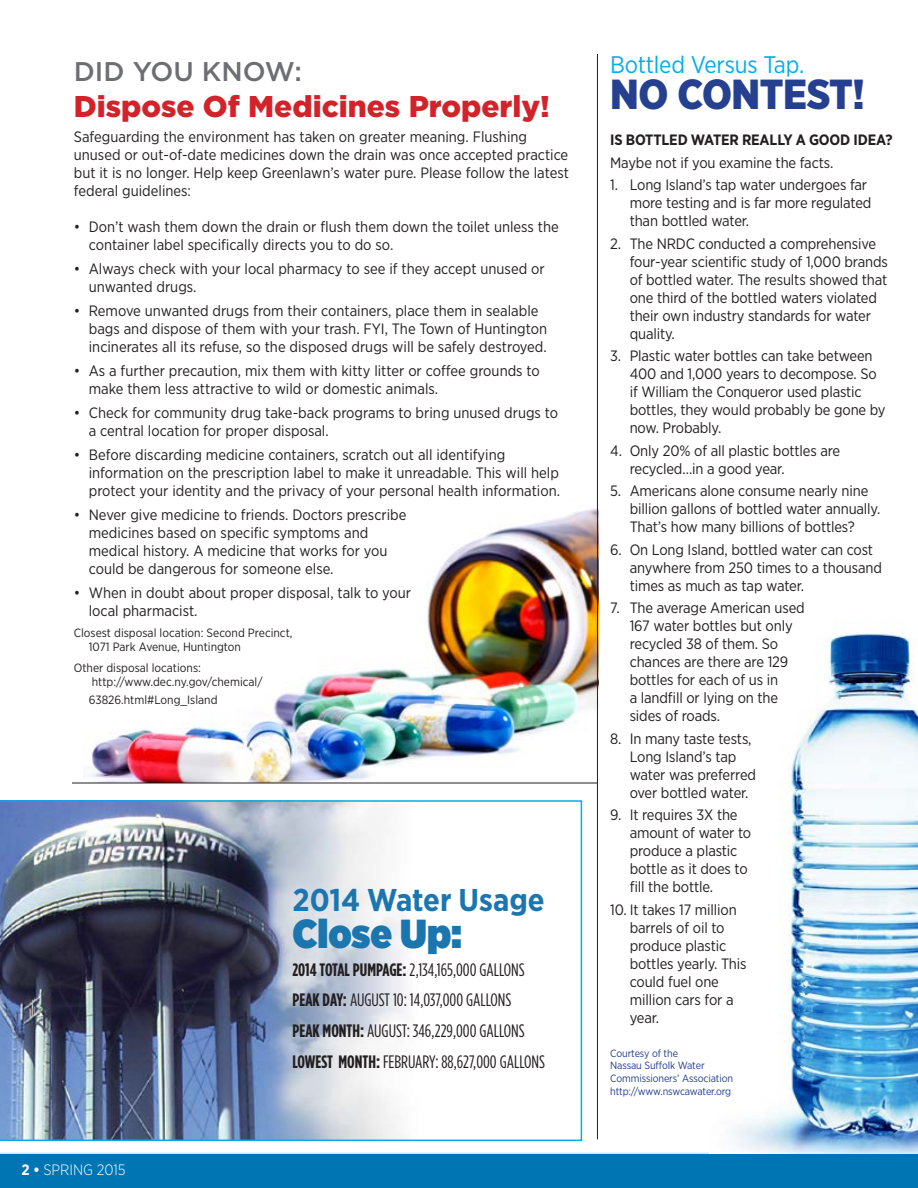
<style>
.page{position:relative;width:918px;height:1188px;background:#fff}
.page>*{position:absolute;margin:0;border:0;box-sizing:border-box;transform-origin:0 0}
.t1{font:900 42px "Gotham Narrow";letter-spacing:-.01em;color:#25408f}
.t2{font:900 40.5px "Gotham Narrow";color:#1b76b0}
.t3{font:700 31.5px "Gotham Narrow";color:#1b76b0}
.t4{font:900 30px "Gotham";color:#d2232a}
.t5{font:500 27px "Gotham";color:#6d6e71}
.t6{font:24px "Gotham Narrow";letter-spacing:-.01em;color:#00aeef}
.t7{font:18px/30.6px "Gotham Condensed";color:#231f20}
.t8{font:15px/18px "Gotham Narrow";letter-spacing:-.01em;color:#231f20}
.t9{font:700 15px "Gotham Narrow";letter-spacing:-.01em;color:#231f20}
.t10{font:300 15px "Gotham Narrow";color:#fff}
.t11{font:12px/14.4px "Gotham Narrow";color:#231f20}
.t12{font:10.5px/12.6px "Gotham Narrow";letter-spacing:-.01em;color:#25408f}
.s1{font-weight:700}
</style>
<div class="page">
<div style="left:0;top:1152px;width:918px;height:36px;background:#0075b4"></div>
<img style="left:83px;top:499px;width:514px;height:284px">
<hr style="left:597px;top:54px;width:1px;height:1085px;background:#231f20">
<img style="left:0;top:800px;width:582px;height:341px">
<hr style="left:72px;top:783px;width:526px;height:1px;background:#231f20">
<img style="left:709px;top:633px;width:209px;height:521px">
<h3 class="t5" style="left:74px;top:54px;width:230px">DID YOU KNOW:</h3>
<h3 class="t4" style="left:74px;top:86px;width:478px">Dispose Of Medicines Properly!</h3>
<p class="t8" style="left:74px;top:128px;width:497px">Safeguarding the environment has taken on greater meaning. Flushing unused or out-of-date medicines down the drain was once accepted practice but it is no longer. Help keep Greenlawn’s water pure. Please follow the latest federal guidelines:</p>
<p class="t8" style="left:89px;top:218px;width:472px;text-indent:-15px">• Don’t wash them down the drain or flush them down the toilet unless the container label specifically directs you to do so.</p>
<p class="t8" style="left:89px;top:260px;width:457px;text-indent:-15px">• Always check with your local pharmacy to see if they accept unused or unwanted drugs.</p>
<p class="t8" style="left:89px;top:302px;width:460px;text-indent:-15px">• Remove unwanted drugs from their containers, place them in sealable bags and dispose of them with your trash. FYI, The Town of Huntington incinerates all its refuse, so the disposed drugs will be safely destroyed.</p>
<p class="t8" style="left:89px;top:362px;width:453px;text-indent:-15px">• As a further precaution, mix them with kitty litter or coffee grounds to make them less attractive to wild or domestic animals.</p>
<p class="t8" style="left:89px;top:404px;width:471px;text-indent:-15px">• Check for community drug take-back programs to bring unused drugs to a central location for proper disposal.</p>
<p class="t8" style="left:89px;top:446px;width:473px;text-indent:-15px">• Before discarding medicine containers, scratch out all identifying information on the prescription label to make it unreadable. This will help protect your identity and the privacy of your personal health information.</p>
<p class="t8" style="left:89px;top:506px;width:319px;text-indent:-15px">• Never give medicine to friends. Doctors prescribe medicines based on specific symptoms and medical history. A medicine that works for you could be dangerous for someone else.</p>
<p class="t8" style="left:89px;top:584px;width:324px;text-indent:-15px">• When in doubt about proper disposal, talk to your local pharmacist.</p>
<p class="t11" style="left:89px;top:625px;width:205px;text-indent:-15px">Closest disposal location: Second Precinct,<br>1071 Park Avenue, Huntington</p>
<p class="t11" style="left:92px;top:660px;width:172px;text-indent:-18px">Other disposal locations: http://www.dec.ny.gov/chemical/</p>
<p class="t11" style="left:89px;top:692px;width:130px">63826.html#Long_Island</p>
<p class="t10" style="left:22px;top:1160px;width:106px"><span class="s1">2 •</span> SPRING 2015</p>
<h3 class="t3" style="left:292px;top:879px;width:254px">2014 Water Usage</h3>
<h2 class="t2" style="left:292px;top:907px;width:171px">Close Up:</h2>
<p class="t7" style="left:292px;top:954px;width:254px"><span class="s1">2014 TOTAL PUMPAGE:</span> 2,134,165,000 GALLONS <span class="s1">PEAK DAY:</span> AUGUST 10: 14,037,000 GALLONS<br><span class="s1">PEAK MONTH:</span> AUGUST: 346,229,000 GALLONS <span class="s1">LOWEST MONTH:</span> FEBRUARY: 88,627,000 GALLONS</p>
<h3 class="t6" style="left:610px;top:50px;width:196px">Bottled Versus Tap.</h3>
<h1 class="t1" style="left:610px;top:67px;width:256px">NO CONTEST!</h1>
<p class="t9" style="left:610px;top:130px;width:284px">IS BOTTLED WATER REALLY A GOOD IDEA?</p>
<p class="t8" style="left:610px;top:153px;width:225px">Maybe not if you examine the facts.</p>
<p class="t8" style="left:630px;top:176px;width:243px;text-indent:-20px">1. Long Island’s tap water undergoes far more testing and is far more regulated than bottled water.</p>
<p class="t8" style="left:630px;top:234px;width:260px;text-indent:-20px">2. The NRDC conducted a comprehensive four-year scientific study of 1,000 brands of bottled water. The results showed that one third of the bottled waters violated their own industry standards for water quality.</p>
<p class="t8" style="left:630px;top:347px;width:257px;text-indent:-20px">3. Plastic water bottles can take between 400 and 1,000 years to decompose. So if William the Conqueror used plastic bottles, they would probably be gone by now. Probably.</p>
<p class="t8" style="left:630px;top:441px;width:212px;text-indent:-20px">4. Only 20% of all plastic bottles are recycled…in a good year.</p>
<p class="t8" style="left:630px;top:482px;width:252px;text-indent:-20px">5. Americans alone consume nearly nine billion gallons of bottled water annually.<br>That’s how many billions of bottles?</p>
<p class="t8" style="left:630px;top:540px;width:254px;text-indent:-20px">6. On Long Island, bottled water can cost anywhere from 250 times to a thousand times as much as tap water.</p>
<p class="t8" style="left:630px;top:599px;width:177px;text-indent:-20px">7. The average American used<br>167 water bottles but only recycled 38 of them. So chances are there are 129 bottles for each of us in<br>a landfill or lying on the sides of roads.</p>
<p class="t8" style="left:630px;top:729px;width:128px;text-indent:-20px">8. In many taste tests,<br>Long Island’s tap water was preferred over bottled water.</p>
<p class="t8" style="left:630px;top:806px;width:123px;text-indent:-20px">9. It requires 3X the amount of water to produce a plastic bottle as it does to fill the bottle.</p>
<p class="t8" style="left:630px;top:900px;width:118px;text-indent:-20px">10. It takes 17 million barrels of oil to produce plastic bottles yearly. This could fuel one million cars for a year.</p>
<p class="t12" style="left:610px;top:1047px;width:124px">Courtesy of the<br>Nassau Suffolk Water<br>Commissioners’ Association http://www.nswcawater.org</p>
</div>
